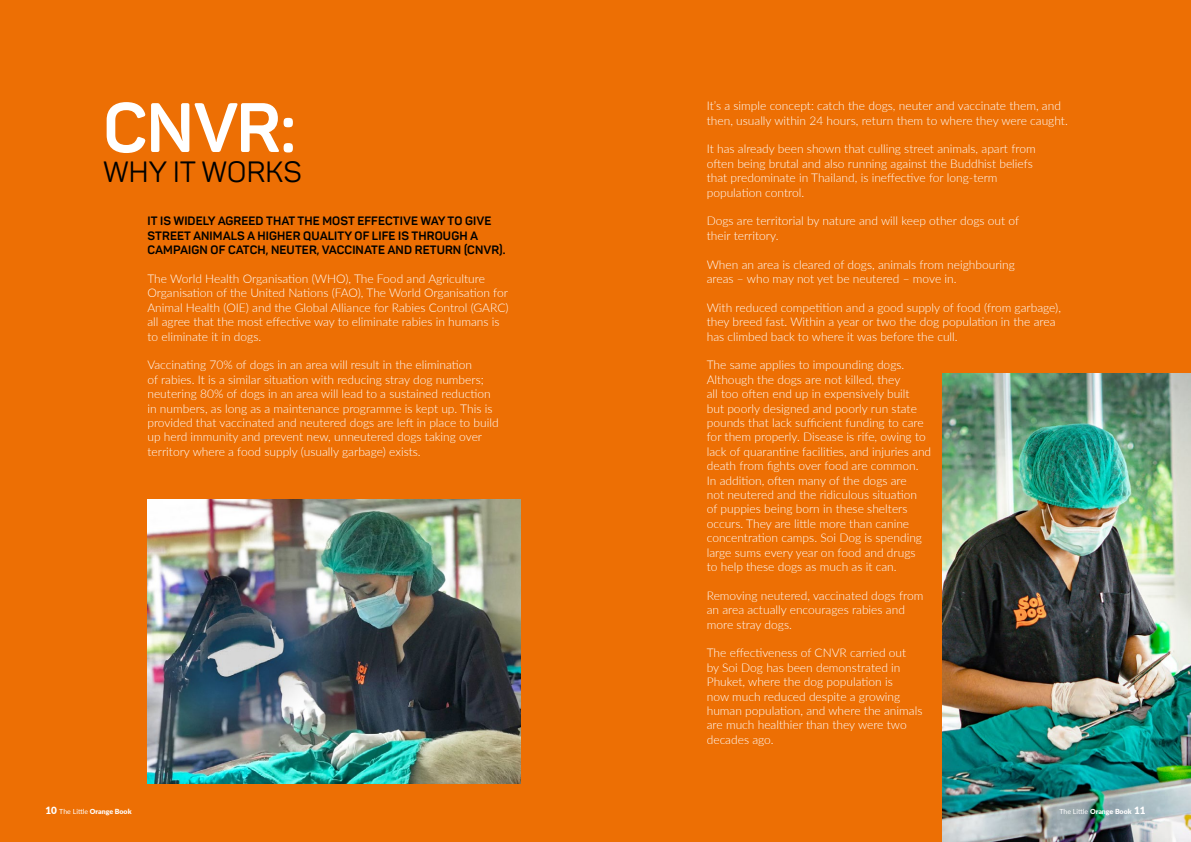
<style>
.page{position:relative;width:1191px;height:842px;background:#fff}
.page>*{position:absolute;margin:0;border:0;box-sizing:border-box;transform-origin:0 0}
.t1{font:700 68.8px "Panton";color:#fff}
.t2{font:29px "Panton";letter-spacing:.01em;color:#000}
.t3{font:300 12px/14.4px "Lato";color:#fff}
.t4{font:700 12px/14.4px "Panton";letter-spacing:.01em;color:#000}
.t5{font:900 7px "Lato";color:#fff}
.s1{font-size:10px}
.s2{font-weight:400}
</style>
<div class="page">
<div style="left:0;top:0;width:604px;height:842px;background:#ed6f04"></div>
<img style="left:148px;top:499px;width:372px;height:285px">
<div style="left:587px;top:0;width:604px;height:842px;background:#ed6f04"></div>
<img style="left:942px;top:374px;width:249px;height:468px">
<h1 class="t1" style="left:103px;top:85px;width:195px">CNVR:</h1>
<h2 class="t2" style="left:103px;top:154px;width:200px">WHY IT WORKS</h2>
<p class="t4" style="left:147px;top:214px;width:359px">IT IS WIDELY AGREED THAT THE MOST EFFECTIVE WAY TO GIVE<br>STREET ANIMALS A HIGHER QUALITY OF LIFE IS THROUGH A<br>CAMPAIGN OF CATCH, NEUTER, VACCINATE AND RETURN (CNVR).</p>
<p class="t3" style="left:147px;top:271px;width:363px">The World Health Organisation (WHO), The Food and Agriculture Organisation of the United Nations (FAO), The World Organisation for Animal Health (OIE) and the Global Alliance for Rabies Control (GARC) all agree that the most effective way to eliminate rabies in humans is to eliminate it in dogs.</p>
<p class="t3" style="left:147px;top:357px;width:353px">Vaccinating 70% of dogs in an area will result in the elimination<br>of rabies. It is a similar situation with reducing stray dog numbers; neutering 80% of dogs in an area will lead to a sustained reduction in numbers, as long as a maintenance programme is kept up. This is provided that vaccinated and neutered dogs are left in place to build up herd immunity and prevent new, unneutered dogs taking over territory where a food supply (usually garbage) exists.</p>
<p class="t3" style="left:707px;top:98px;width:362px">It’s a simple concept: catch the dogs, neuter and vaccinate them, and then, usually within 24 hours, return them to where they were caught.</p>
<p class="t3" style="left:707px;top:141px;width:330px">It has already been shown that culling street animals, apart from often being brutal and also running against the Buddhist beliefs that predominate in Thailand, is ineffective for long-term population control.</p>
<p class="t3" style="left:707px;top:213px;width:314px">Dogs are territorial by nature and will keep other dogs out of their territory.</p>
<p class="t3" style="left:707px;top:257px;width:310px">When an area is cleared of dogs, animals from neighbouring areas – who may not yet be neutered – move in.</p>
<p class="t3" style="left:707px;top:300px;width:356px">With reduced competition and a good supply of food (from garbage), they breed fast. Within a year or two the dog population in the area has climbed back to where it was before the cull.</p>
<p class="t3" style="left:707px;top:357px;width:226px">The same applies to impounding dogs.<br>Although the dogs are not killed, they<br>all too often end up in expensively built<br>but poorly designed and poorly run state pounds that lack sufficient funding to care for them properly. Disease is rife, owing to lack of quarantine facilities, and injuries and death from fights over food are common.<br>In addition, often many of the dogs are<br>not neutered and the ridiculous situation<br>of puppies being born in these shelters occurs. They are little more than canine concentration camps. Soi Dog is spending large sums every year on food and drugs<br>to help these dogs as much as it can.</p>
<p class="t3" style="left:707px;top:588px;width:218px">Removing neutered, vaccinated dogs from an area actually encourages rabies and more stray dogs.</p>
<p class="t3" style="left:707px;top:645px;width:217px">The effectiveness of CNVR carried out<br>by Soi Dog has been demonstrated in Phuket, where the dog population is<br>now much reduced despite a growing human population, and where the animals are much healthier than they were two decades ago.</p>
<p class="t5" style="left:45px;top:806px;width:88px"><span class="s1">10</span> <span class="s2">The Little</span> Orange Book</p>
<p class="t5" style="left:1059px;top:806px;width:88px"><span class="s2">The Little</span> Orange Book <span class="s1">11</span></p>
</div>
